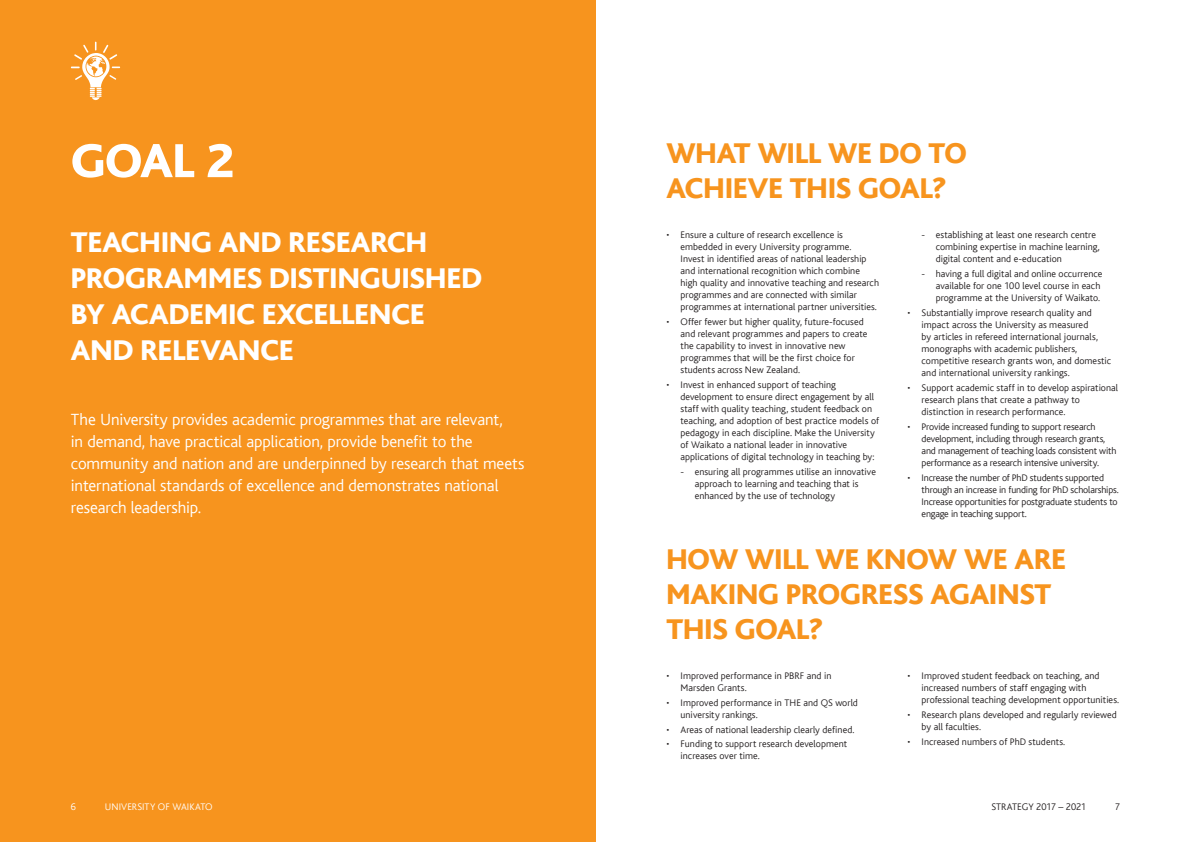
<style>
.page{position:relative;width:1191px;height:842px;background:#fff}
.page>*{position:absolute;margin:0;border:0;box-sizing:border-box;transform-origin:0 0}
.t1{font:50px "Bliss CE Heavy";color:#fff}
.t2{font:30px/35px "Bliss CE Heavy";letter-spacing:-.005em;color:#f7941e}
.t3{font:30px/36px "Bliss CE Heavy";color:#fff}
.t4{font:17px/22px "Bliss CE Light";letter-spacing:-.005em;color:#fff}
.t5{font:10px/12px "Bliss CE Light";color:#231f20}
.t6{font:10px "Bliss CE Light";letter-spacing:.005em;color:#fff}
</style>
<div class="page">
<div style="left:0;top:0;width:595px;height:842px;background:#f7941e"></div>
<svg style="left:71px;top:42px;width:49px;height:58px"></svg>
<h1 class="t1" style="left:71px;top:134px;width:165px">GOAL 2</h1>
<h2 class="t2" style="left:666px;top:136px;width:302px">WHAT WILL WE DO TO<br>ACHIEVE THIS GOAL?</h2>
<p class="t5" style="left:680px;top:229px;width:200px;text-indent:-14px">• Ensure a culture of research excellence is embedded in every University programme.<br>Invest in identified areas of national leadership and international recognition which combine high quality and innovative teaching and research programmes and are connected with similar programmes at international partner universities.</p>
<p class="t5" style="left:680px;top:316px;width:188px;text-indent:-14px">• Offer fewer but higher quality, future-focused and relevant programmes and papers to create the capability to invest in innovative new programmes that will be the first choice for students across New Zealand.</p>
<p class="t5" style="left:680px;top:379px;width:200px;text-indent:-14px">• Invest in enhanced support of teaching development to ensure direct engagement by all staff with quality teaching, student feedback on teaching, and adoption of best practice models of pedagogy in each discipline. Make the University of Waikato a national leader in innovative applications of digital technology in teaching by:</p>
<p class="t5" style="left:694px;top:466px;width:183px;text-indent:-14px">- ensuring all programmes utilise an innovative approach to learning and teaching that is enhanced by the use of technology</p>
<p class="t5" style="left:935px;top:229px;width:166px;text-indent:-14px">- establishing at least one research centre combining expertise in machine learning, digital content and e-education</p>
<p class="t5" style="left:935px;top:268px;width:168px;text-indent:-14px">- having a full digital and online occurrence available for one 100 level course in each programme at the University of Waikato.</p>
<p class="t5" style="left:921px;top:307px;width:191px;text-indent:-14px">• Substantially improve research quality and impact across the University as measured<br>by articles in refereed international journals, monographs with academic publishers, competitive research grants won, and domestic and international university rankings.</p>
<p class="t5" style="left:921px;top:382px;width:198px;text-indent:-14px">• Support academic staff in to develop aspirational research plans that create a pathway to distinction in research performance.</p>
<p class="t5" style="left:921px;top:421px;width:196px;text-indent:-14px">• Provide increased funding to support research development, including through research grants, and management of teaching loads consistent with performance as a research intensive university.</p>
<p class="t5" style="left:921px;top:471px;width:199px;text-indent:-14px">• Increase the number of PhD students supported through an increase in funding for PhD scholarships.<br>Increase opportunities for postgraduate students to engage in teaching support.</p>
<h2 class="t2" style="left:666px;top:541px;width:401px">HOW WILL WE KNOW WE ARE<br>MAKING PROGRESS AGAINST<br>THIS GOAL?</h2>
<p class="t5" style="left:680px;top:670px;width:152px;text-indent:-14px">• Improved performance in PBRF and in<br>Marsden Grants.</p>
<p class="t5" style="left:680px;top:697px;width:179px;text-indent:-14px">• Improved performance in THE and QS world university rankings.</p>
<p class="t5" style="left:666px;top:723px;width:189px">• Areas of national leadership clearly defined.</p>
<p class="t5" style="left:680px;top:738px;width:168px;text-indent:-14px">• Funding to support research development increases over time.</p>
<h2 class="t3" style="left:71px;top:225px;width:413px">TEACHING AND RESEARCH<br>PROGRAMMES DISTINGUISHED<br>BY ACADEMIC EXCELLENCE<br>AND RELEVANCE</h2>
<p class="t4" style="left:71px;top:408px;width:455px">The University provides academic programmes that are relevant,<br>in demand, have practical application, provide benefit to the community and nation and are underpinned by research that meets international standards of excellence and demonstrates national research leadership.</p>
<p class="t5" style="left:921px;top:670px;width:199px;text-indent:-14px">• Improved student feedback on teaching, and increased numbers of staff engaging with professional teaching development opportunities.</p>
<p class="t5" style="left:921px;top:709px;width:197px;text-indent:-14px">• Research plans developed and regularly reviewed by all faculties.</p>
<p class="t5" style="left:907px;top:735px;width:159px">• Increased numbers of PhD students.</p>
<p class="t6" style="left:71px;top:801px;width:7px">6</p>
<p class="t6" style="left:105px;top:801px;width:109px">UNIVERSITY OF WAIKATO</p>
<p class="t5" style="left:991px;top:801px;width:96px">STRATEGY 2017 – 2021</p>
<p class="t5" style="left:1115px;top:801px;width:7px">7</p>
</div>
